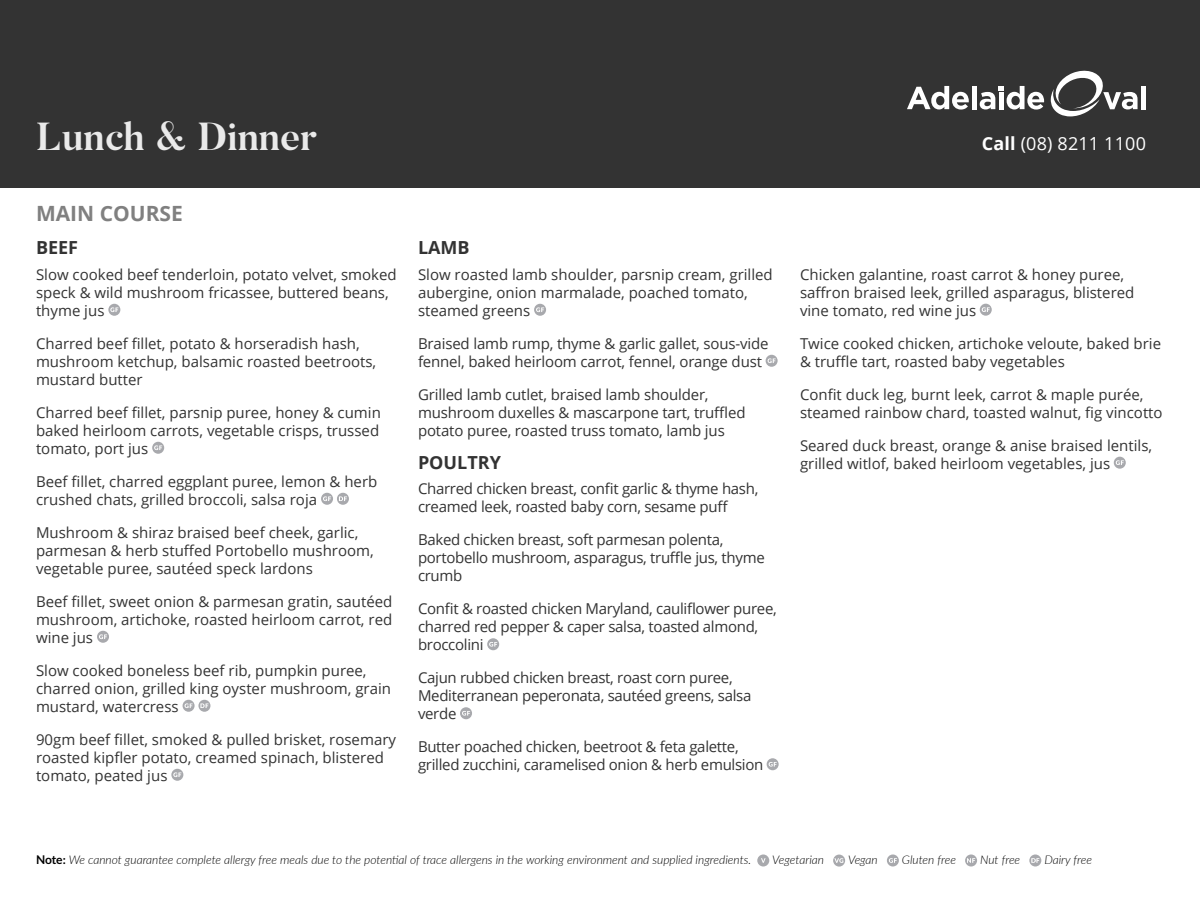
<style>
.page{position:relative;width:1200px;height:900px;background:#fff}
.page>*{position:absolute;margin:0;border:0;box-sizing:border-box;transform-origin:0 0}
.t1{font:700 38.85px "Butler";color:#fff}
.t2{font:700 21px "Open Sans";color:#808080}
.t3{font:18px "Open Sans";letter-spacing:.01em;color:#fff}
.t4{font:700 18px "Open Sans";color:#333}
.t5{font:15px/18px "Open Sans";color:#333}
.t6{font:15px/18px "Open Sans";letter-spacing:-.02em;color:#333}
.t7{font:italic 300 12px "Lato";color:#000}
.s1{font-weight:700}
.s2{font-weight:700;font-style:normal}
</style>
<div class="page">
<div style="left:757px;top:855px;width:12px;height:12px;background:#a8a9ad;border-radius:50%"></div>
<svg style="left:761px;top:858px;width:5px;height:5px"></svg>
<div style="left:833px;top:855px;width:12px;height:12px;background:#a8a9ad;border-radius:50%"></div>
<svg style="left:834px;top:858px;width:9px;height:5px"></svg>
<div style="left:887px;top:855px;width:12px;height:12px;background:#a8a9ad;border-radius:50%"></div>
<svg style="left:889px;top:858px;width:8px;height:5px"></svg>
<div style="left:965px;top:855px;width:12px;height:12px;background:#a8a9ad;border-radius:50%"></div>
<svg style="left:967px;top:858px;width:8px;height:5px"></svg>
<div style="left:1029px;top:855px;width:12px;height:12px;background:#a8a9ad;border-radius:50%"></div>
<svg style="left:1031px;top:858px;width:8px;height:5px"></svg>
<div style="left:0;top:0;width:1200px;height:187px;background:#333"></div>
<div style="left:972px;top:86px;width:5px;height:23px;background:#fff"></div>
<svg style="left:907px;top:86px;width:62px;height:24px"></svg>
<svg style="left:980px;top:86px;width:64px;height:24px"></svg>
<svg style="left:1051px;top:71px;width:87px;height:45px"></svg>
<div style="left:1141px;top:86px;width:5px;height:23px;background:#fff"></div>
<div style="left:108px;top:304px;width:12px;height:12px;background:#a8a9ad;border-radius:50%"></div>
<svg style="left:110px;top:307px;width:8px;height:5px"></svg>
<div style="left:152px;top:442px;width:12px;height:12px;background:#a8a9ad;border-radius:50%"></div>
<svg style="left:154px;top:445px;width:8px;height:5px"></svg>
<div style="left:321px;top:493px;width:12px;height:12px;background:#a8a9ad;border-radius:50%"></div>
<svg style="left:323px;top:496px;width:8px;height:5px"></svg>
<div style="left:337px;top:493px;width:12px;height:12px;background:#a8a9ad;border-radius:50%"></div>
<svg style="left:339px;top:496px;width:8px;height:5px"></svg>
<div style="left:97px;top:631px;width:12px;height:12px;background:#a8a9ad;border-radius:50%"></div>
<svg style="left:99px;top:634px;width:8px;height:5px"></svg>
<div style="left:183px;top:700px;width:12px;height:12px;background:#a8a9ad;border-radius:50%"></div>
<svg style="left:185px;top:703px;width:8px;height:5px"></svg>
<div style="left:198px;top:700px;width:12px;height:12px;background:#a8a9ad;border-radius:50%"></div>
<svg style="left:200px;top:703px;width:8px;height:5px"></svg>
<div style="left:171px;top:769px;width:12px;height:12px;background:#a8a9ad;border-radius:50%"></div>
<svg style="left:173px;top:772px;width:8px;height:5px"></svg>
<div style="left:534px;top:304px;width:12px;height:12px;background:#a8a9ad;border-radius:50%"></div>
<svg style="left:536px;top:307px;width:8px;height:5px"></svg>
<div style="left:766px;top:355px;width:12px;height:12px;background:#a8a9ad;border-radius:50%"></div>
<svg style="left:768px;top:358px;width:8px;height:5px"></svg>
<div style="left:487px;top:638px;width:12px;height:12px;background:#a8a9ad;border-radius:50%"></div>
<svg style="left:489px;top:642px;width:8px;height:5px"></svg>
<div style="left:460px;top:707px;width:12px;height:12px;background:#a8a9ad;border-radius:50%"></div>
<svg style="left:462px;top:711px;width:8px;height:5px"></svg>
<div style="left:767px;top:758px;width:12px;height:12px;background:#a8a9ad;border-radius:50%"></div>
<svg style="left:769px;top:762px;width:8px;height:5px"></svg>
<div style="left:980px;top:304px;width:12px;height:12px;background:#a8a9ad;border-radius:50%"></div>
<svg style="left:982px;top:307px;width:8px;height:5px"></svg>
<div style="left:1114px;top:457px;width:12px;height:12px;background:#a8a9ad;border-radius:50%"></div>
<svg style="left:1116px;top:460px;width:8px;height:5px"></svg>
<h1 class="t1" style="left:36px;top:112px;width:283px">Lunch &amp; Dinner</h1>
<p class="t2" style="left:36px;top:199px;width:148px">MAIN COURSE</p>
<p class="t4" style="left:36px;top:235px;width:44px">BEEF</p>
<p class="t5" style="left:36px;top:265px;width:362px">Slow cooked beef tenderloin, potato velvet, smoked speck &amp; wild mushroom fricassee, buttered beans, thyme jus</p>
<p class="t5" style="left:36px;top:334px;width:342px">Charred beef fillet, potato &amp; horseradish hash, mushroom ketchup, balsamic roasted beetroots, mustard butter</p>
<p class="t5" style="left:36px;top:403px;width:346px;text-align:justify">Charred beef fillet, parsnip puree, honey &amp; cumin baked heirloom carrots, vegetable crisps, trussed tomato, port jus</p>
<p class="t5" style="left:36px;top:472px;width:343px">Beef fillet, charred eggplant puree, lemon &amp; herb crushed chats, grilled broccoli, salsa roja</p>
<p class="t5" style="left:36px;top:523px;width:339px">Mushroom &amp; shiraz braised beef cheek, garlic, parmesan &amp; herb stuffed Portobello mushroom, vegetable puree, sautéed speck lardons</p>
<p class="t5" style="left:36px;top:592px;width:358px;text-align:justify">Beef fillet, sweet onion &amp; parmesan gratin, sautéed mushroom, artichoke, roasted heirloom carrot, red wine jus</p>
<p class="t5" style="left:36px;top:661px;width:357px">Slow cooked boneless beef rib, pumpkin puree, charred onion, grilled king oyster mushroom, grain mustard, watercress</p>
<p class="t5" style="left:36px;top:730px;width:362px">90gm beef fillet, smoked &amp; pulled brisket, rosemary roasted kipfler potato, creamed spinach, blistered tomato, peated jus</p>
<p class="t4" style="left:418px;top:235px;width:53px">LAMB</p>
<p class="t5" style="left:418px;top:265px;width:356px">Slow roasted lamb shoulder, parsnip cream, grilled aubergine, onion marmalade, poached tomato, steamed greens</p>
<p class="t5" style="left:418px;top:334px;width:352px">Braised lamb rump, thyme &amp; garlic gallet, sous-vide fennel, baked heirloom carrot, fennel, orange dust</p>
<p class="t5" style="left:418px;top:385px;width:329px">Grilled lamb cutlet, braised lamb shoulder, mushroom duxelles &amp; mascarpone tart, truffled potato puree, roasted truss tomato, lamb jus</p>
<p class="t4" style="left:418px;top:450px;width:84px">POULTRY</p>
<p class="t6" style="left:418px;top:479px;width:342px">Charred chicken breast, confit garlic &amp; thyme hash, creamed leek, roasted baby corn, sesame puff</p>
<p class="t6" style="left:418px;top:530px;width:348px">Baked chicken breast, soft parmesan polenta, portobello mushroom, asparagus, truffle jus, thyme crumb</p>
<p class="t6" style="left:418px;top:599px;width:360px">Confit &amp; roasted chicken Maryland, cauliflower puree, charred red pepper &amp; caper salsa, toasted almond, broccolini</p>
<p class="t6" style="left:418px;top:668px;width:335px">Cajun rubbed chicken breast, roast corn puree,<br>Mediterranean peperonata, sautéed greens, salsa verde</p>
<p class="t6" style="left:418px;top:737px;width:347px">Butter poached chicken, beetroot &amp; feta galette, grilled zucchini, caramelised onion &amp; herb emulsion</p>
<p class="t3" style="left:982px;top:131px;width:166px"><span class="s1">Call</span> (08) 8211 1100</p>
<p class="t5" style="left:800px;top:265px;width:336px">Chicken galantine, roast carrot &amp; honey puree, saffron braised leek, grilled asparagus, blistered vine tomato, red wine jus</p>
<p class="t5" style="left:800px;top:334px;width:363px">Twice cooked chicken, artichoke veloute, baked brie &amp; truffle tart, roasted baby vegetables</p>
<p class="t5" style="left:800px;top:385px;width:364px">Confit duck leg, burnt leek, carrot &amp; maple purée, steamed rainbow chard, toasted walnut, fig vincotto</p>
<p class="t5" style="left:800px;top:436px;width:354px">Seared duck breast, orange &amp; anise braised lentils, grilled witlof, baked heirloom vegetables, jus</p>
<p class="t7" style="left:36px;top:852px;width:717px"><span class="s2">Note:</span> We cannot guarantee complete allergy free meals due to the potential of trace allergens in the working environment and supplied ingredients.</p>
<p class="t7" style="left:772px;top:852px;width:53px">Vegetarian</p>
<p class="t7" style="left:848px;top:852px;width:31px">Vegan</p>
<p class="t7" style="left:902px;top:852px;width:56px">Gluten free</p>
<p class="t7" style="left:980px;top:852px;width:42px">Nut free</p>
<p class="t7" style="left:1044px;top:852px;width:49px">Dairy free</p>
</div>
